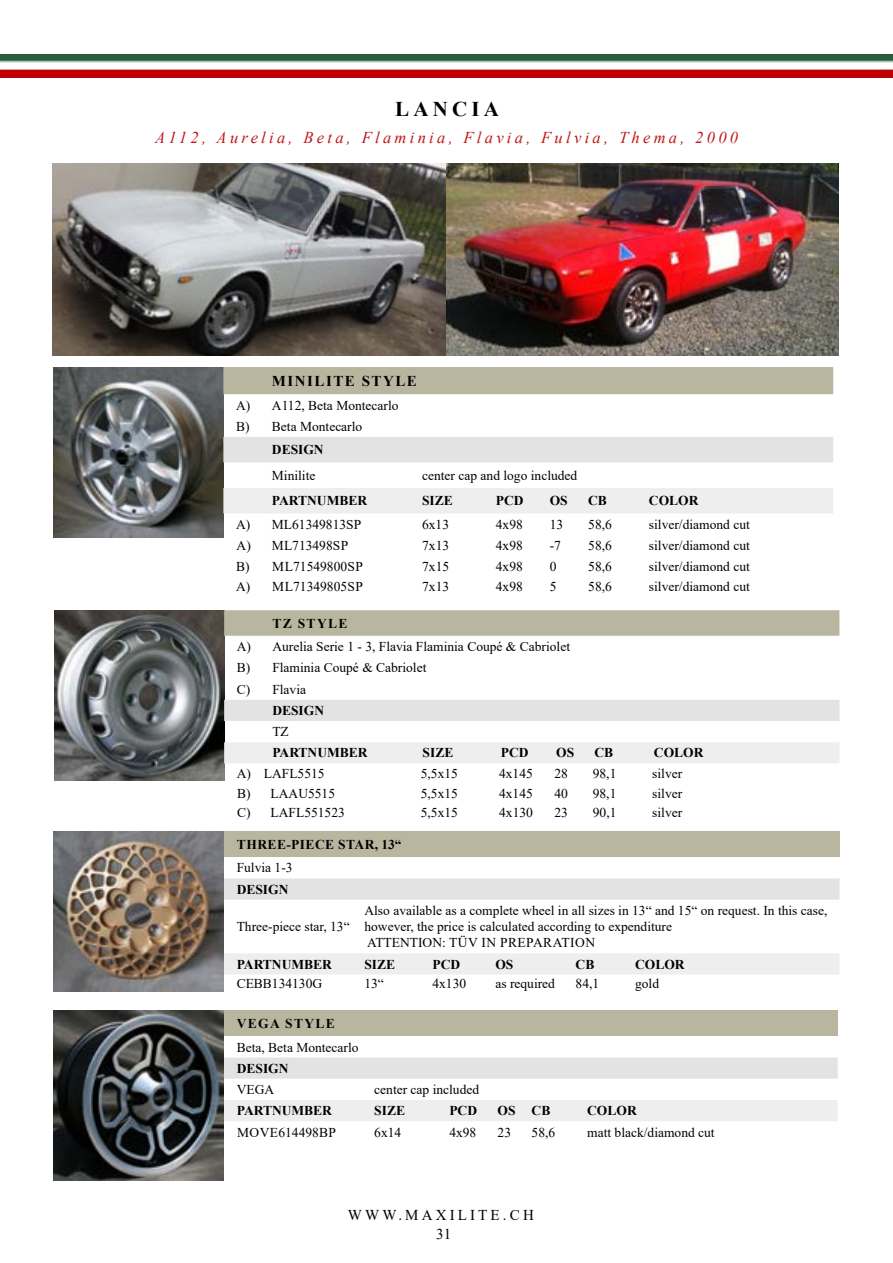
<style>
.page{position:relative;width:893px;height:1263px;background:#fff}
.page>*{position:absolute;margin:0;border:0;box-sizing:border-box;transform-origin:0 0}
.t1{font:700 21px "Times New Roman";letter-spacing:.2em;color:#000}
.t2{font:italic 16.5px "Times New Roman";letter-spacing:.2em;color:#bf1717}
.t3{font:15px "Times New Roman";letter-spacing:.21em;color:#000}
.t4{font:700 15px "Times New Roman";letter-spacing:.1em;color:#000}
.t5{font:13.5px/21.3px "Times New Roman";color:#000}
.t6{font:700 13.5px "Times New Roman";color:#000}
.t7{font:700 13.5px "Times New Roman";letter-spacing:.035em;color:#000}
.t8{font:700 13.5px "Times New Roman";letter-spacing:.1em;color:#000}
</style>
<div class="page">
<img style="left:0;top:54px;width:880px;height:24px">
<img style="left:54px;top:610px;width:170px;height:170px">
<svg style="left:224px;top:610px;width:615px;height:26px;background:#bab7a1"></svg>
<div style="left:224px;top:700px;width:615px;height:21px;background:#e3e3e3"></div>
<div style="left:224px;top:742px;width:615px;height:21px;background:#eee"></div>
<img style="left:53px;top:164px;width:393px;height:191px">
<div style="left:224px;top:832px;width:615px;height:25px;background:#b9b6a0"></div>
<svg style="left:224px;top:878px;width:615px;height:22px;background:#e4e4e4"></svg>
<div style="left:224px;top:953px;width:615px;height:21px;background:#eee"></div>
<img style="left:53px;top:832px;width:170px;height:159px">
<img style="left:53px;top:1011px;width:170px;height:170px">
<div style="left:224px;top:1011px;width:614px;height:25px;background:#b9b6a0"></div>
<div style="left:224px;top:1057px;width:614px;height:22px;background:#e3e3e3"></div>
<div style="left:224px;top:1100px;width:614px;height:21px;background:#eee"></div>
<img style="left:53px;top:367px;width:170px;height:170px">
<div style="left:223px;top:367px;width:610px;height:27px;background:#b9b6a0"></div>
<div style="left:223px;top:437px;width:610px;height:25px;background:#e3e3e3"></div>
<div style="left:223px;top:488px;width:610px;height:25px;background:#eee"></div>
<img style="left:446px;top:164px;width:393px;height:191px">
<img style="left:880px;top:54px;width:13px;height:24px">
<h1 class="t1" style="left:395px;top:94px;width:105px">LANCIA</h1>
<p class="t2" style="left:155px;top:126px;width:584px">A112, Aurelia, Beta, Flaminia, Flavia, Fulvia, Thema, 2000</p>
<p class="t4" style="left:272px;top:370px;width:146px">MINILITE STYLE</p>
<p class="t5" style="left:236px;top:394px;width:164px">A) A112, Beta Montecarlo<br>B) Beta Montecarlo</p>
<p class="t6" style="left:272px;top:440px;width:53px">DESIGN</p>
<p class="t5" style="left:272px;top:464px;width:45px">Minilite</p>
<p class="t5" style="left:422px;top:464px;width:157px">center cap and logo included</p>
<p class="t6" style="left:272px;top:491px;width:97px">PARTNUMBER</p>
<p class="t6" style="left:422px;top:491px;width:32px">SIZE</p>
<p class="t6" style="left:496px;top:491px;width:29px">PCD</p>
<p class="t6" style="left:550px;top:491px;width:20px">OS</p>
<p class="t6" style="left:588px;top:491px;width:20px">CB</p>
<p class="t6" style="left:649px;top:491px;width:51px">COLOR</p>
<p class="t5" style="left:236px;top:513px;width:127px">A) ML61349813SP</p>
<p class="t5" style="left:422px;top:513px;width:28px">6x13</p>
<p class="t5" style="left:496px;top:513px;width:28px">4x98</p>
<p class="t5" style="left:550px;top:513px;width:15px">13</p>
<p class="t5" style="left:588px;top:513px;width:25px">58,6</p>
<p class="t5" style="left:649px;top:513px;width:102px">silver/diamond cut</p>
<p class="t5" style="left:236px;top:534px;width:114px">A) ML713498SP</p>
<p class="t5" style="left:422px;top:534px;width:28px">7x13</p>
<p class="t5" style="left:496px;top:534px;width:28px">4x98</p>
<p class="t5" style="left:550px;top:534px;width:13px">-7</p>
<p class="t5" style="left:588px;top:534px;width:25px">58,6</p>
<p class="t5" style="left:649px;top:534px;width:102px">silver/diamond cut</p>
<p class="t5" style="left:236px;top:555px;width:128px">B) ML71549800SP</p>
<p class="t5" style="left:422px;top:555px;width:28px">7x15</p>
<p class="t5" style="left:496px;top:555px;width:28px">4x98</p>
<p class="t5" style="left:550px;top:555px;width:8px">0</p>
<p class="t5" style="left:588px;top:555px;width:25px">58,6</p>
<p class="t5" style="left:649px;top:555px;width:102px">silver/diamond cut</p>
<p class="t5" style="left:236px;top:575px;width:128px">A) ML71349805SP</p>
<p class="t5" style="left:422px;top:575px;width:28px">7x13</p>
<p class="t5" style="left:496px;top:575px;width:28px">4x98</p>
<p class="t5" style="left:550px;top:575px;width:8px">5</p>
<p class="t5" style="left:588px;top:575px;width:25px">58,6</p>
<p class="t5" style="left:649px;top:575px;width:102px">silver/diamond cut</p>
<p class="t6" style="left:272px;top:613px;width:77px">TZ STYLE</p>
<p class="t5" style="left:237px;top:635px;width:335px">A) Aurelia Serie 1 - 3, Flavia Flaminia Coupé &amp; Cabriolet<br>B) Flaminia Coupé &amp; Cabriolet<br>C) Flavia</p>
<p class="t6" style="left:272px;top:701px;width:53px">DESIGN</p>
<p class="t5" style="left:272px;top:721px;width:18px">TZ</p>
<p class="t6" style="left:272px;top:743px;width:97px">PARTNUMBER</p>
<p class="t6" style="left:423px;top:743px;width:32px">SIZE</p>
<p class="t6" style="left:501px;top:743px;width:29px">PCD</p>
<p class="t6" style="left:556px;top:743px;width:20px">OS</p>
<p class="t6" style="left:595px;top:743px;width:20px">CB</p>
<p class="t6" style="left:654px;top:743px;width:51px">COLOR</p>
<p class="t5" style="left:237px;top:762px;width:89px">A) LAFL5515</p>
<p class="t5" style="left:421px;top:762px;width:39px">5,5x15</p>
<p class="t5" style="left:499px;top:762px;width:35px">4x145</p>
<p class="t5" style="left:554px;top:762px;width:15px">28</p>
<p class="t5" style="left:593px;top:762px;width:25px">98,1</p>
<p class="t5" style="left:652px;top:762px;width:31px">silver</p>
<p class="t5" style="left:237px;top:782px;width:99px">B) LAAU5515</p>
<p class="t5" style="left:421px;top:782px;width:39px">5,5x15</p>
<p class="t5" style="left:499px;top:782px;width:35px">4x145</p>
<p class="t5" style="left:554px;top:782px;width:15px">40</p>
<p class="t5" style="left:593px;top:782px;width:25px">98,1</p>
<p class="t5" style="left:652px;top:782px;width:31px">silver</p>
<p class="t5" style="left:237px;top:801px;width:109px">C) LAFL551523</p>
<p class="t5" style="left:421px;top:801px;width:39px">5,5x15</p>
<p class="t5" style="left:499px;top:801px;width:35px">4x130</p>
<p class="t5" style="left:555px;top:801px;width:15px">23</p>
<p class="t5" style="left:593px;top:801px;width:25px">90,1</p>
<p class="t5" style="left:652px;top:801px;width:31px">silver</p>
<p class="t7" style="left:237px;top:835px;width:166px">THREE-PIECE STAR, 13“</p>
<p class="t5" style="left:237px;top:857px;width:57px">Fulvia 1-3</p>
<p class="t6" style="left:237px;top:879px;width:53px">DESIGN</p>
<p class="t5" style="left:237px;top:915px;width:115px">Three-piece star, 13“</p>
<p class="t5" style="left:364px;top:902px;width:465px;line-height:16.2px">Also available as a complete wheel in all sizes in 13“ and 15“ on request. In this case, however, the price is calculated according to expenditure<br>ATTENTION: TÜV IN PREPARATION</p>
<p class="t6" style="left:237px;top:954px;width:97px">PARTNUMBER</p>
<p class="t6" style="left:364px;top:954px;width:32px">SIZE</p>
<p class="t6" style="left:432px;top:954px;width:29px">PCD</p>
<p class="t6" style="left:495px;top:954px;width:20px">OS</p>
<p class="t6" style="left:576px;top:954px;width:20px">CB</p>
<p class="t6" style="left:635px;top:954px;width:51px">COLOR</p>
<p class="t5" style="left:237px;top:972px;width:87px">CEBB134130G</p>
<p class="t5" style="left:364px;top:972px;width:21px">13“</p>
<p class="t5" style="left:432px;top:972px;width:35px">4x130</p>
<p class="t5" style="left:495px;top:972px;width:61px">as required</p>
<p class="t5" style="left:576px;top:972px;width:25px">84,1</p>
<p class="t5" style="left:635px;top:972px;width:26px">gold</p>
<p class="t8" style="left:237px;top:1014px;width:100px">VEGA STYLE</p>
<p class="t5" style="left:237px;top:1036px;width:123px">Beta, Beta Montecarlo</p>
<p class="t6" style="left:237px;top:1058px;width:53px">DESIGN</p>
<p class="t5" style="left:237px;top:1078px;width:39px">VEGA</p>
<p class="t5" style="left:374px;top:1078px;width:106px">center cap included</p>
<p class="t6" style="left:237px;top:1101px;width:97px">PARTNUMBER</p>
<p class="t6" style="left:374px;top:1101px;width:32px">SIZE</p>
<p class="t6" style="left:449px;top:1101px;width:29px">PCD</p>
<p class="t6" style="left:498px;top:1101px;width:54px">OS CB</p>
<p class="t6" style="left:587px;top:1101px;width:51px">COLOR</p>
<p class="t5" style="left:237px;top:1121px;width:101px">MOVE614498BP</p>
<p class="t5" style="left:374px;top:1121px;width:28px">6x14</p>
<p class="t5" style="left:449px;top:1121px;width:28px">4x98</p>
<p class="t5" style="left:498px;top:1121px;width:15px">23</p>
<p class="t5" style="left:532px;top:1121px;width:25px">58,6</p>
<p class="t5" style="left:587px;top:1121px;width:129px">matt black/diamond cut</p>
<p class="t3" style="left:348px;top:1204px;width:188px">WWW.MAXILITE.CH</p>
<p class="t3" style="left:436px;top:1224px;width:16px">31</p>
</div>
